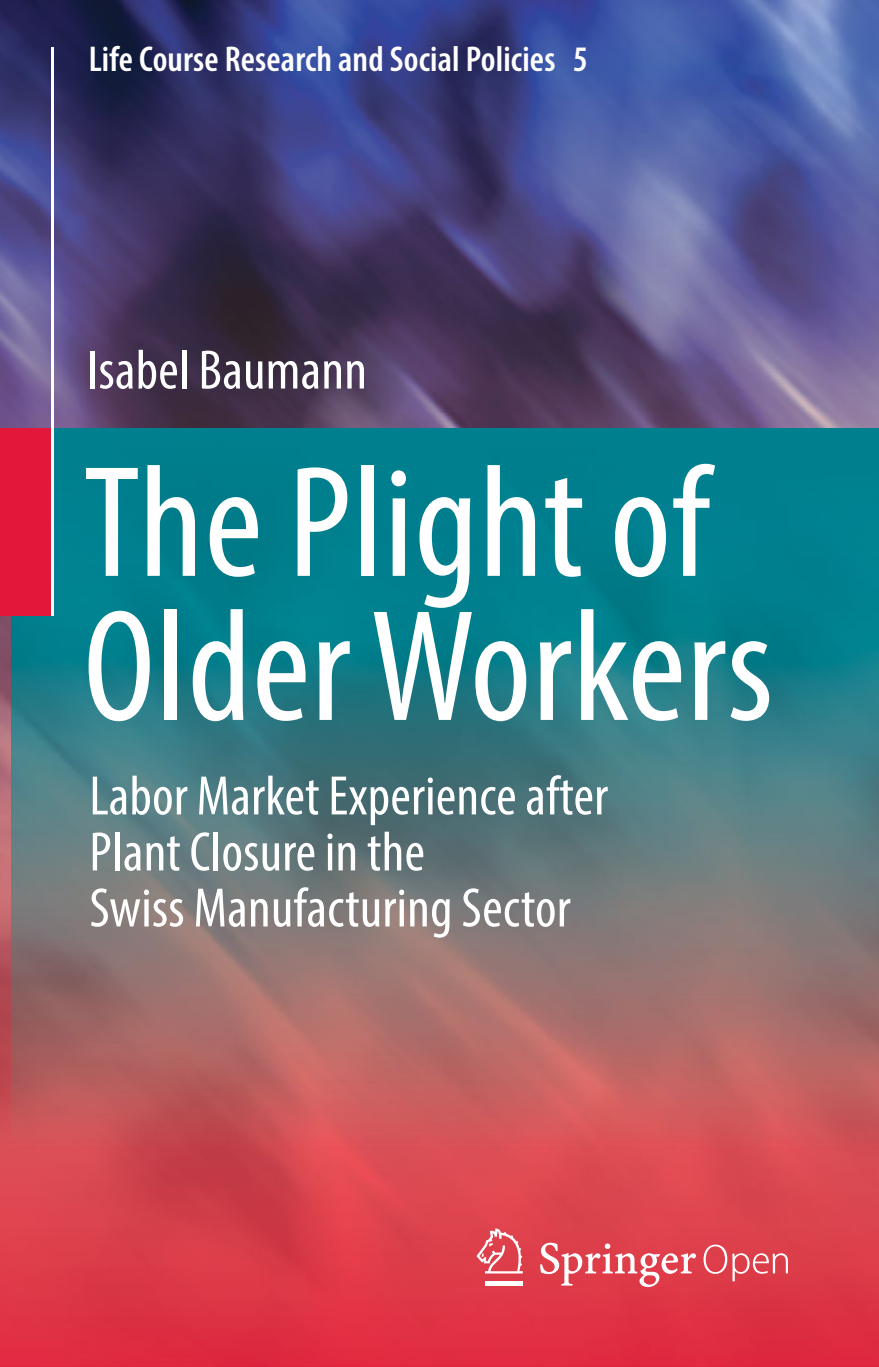
<style>
.page{position:relative;width:879px;height:1367px;background:#fff}
.page>*{position:absolute;margin:0;border:0;box-sizing:border-box;transform-origin:0 0}
.t1{font:condensed 160px/144px "Kbtmpx Msbvgc Myriad Pro";letter-spacing:.005em;color:#fff}
.t2{font:condensed 56px/56px "Kbtmpx Msbvgc Myriad Pro";letter-spacing:.005em;color:#fff}
.t3{font:600 condensed 36px "Jkwpcc Hldnwc Myriad Pro";letter-spacing:.005em;color:#fff}
</style>
<div class="page">
<img style="left:0;top:0;width:879px;height:71px">
<img style="left:0;top:71px;width:879px;height:357px">
<img style="left:180px;top:1148px;width:699px;height:218px">
<img style="left:0;top:1094px;width:180px;height:272px">
<img style="left:0;top:615px;width:11px;height:479px">
<img style="left:11px;top:428px;width:868px;height:720px">
<div style="left:0;top:428px;width:51px;height:187px;background:#e21739"></div>
<hr style="left:51px;top:47px;width:2px;height:568px;background:#fff">
<svg style="left:477px;top:1228px;width:46px;height:45px"></svg>
<div style="left:485px;top:1280px;width:38px;height:5px;background:#fff"></div>
<svg style="left:540px;top:1242px;width:156px;height:44px"></svg>
<svg style="left:703px;top:1244px;width:85px;height:37px;background:#e25d67"></svg>
<p class="t3" style="left:89px;top:39px;width:501px">Life Course Research and Social Policies 5</p>
<p class="t2" style="left:87px;top:341px;width:281px">Isabel Baumann</p>
<h1 class="t1" style="left:83px;top:449px;width:691px">The Plight of<br>Older Workers</h1>
<p class="t2" style="left:89px;top:767px;width:520px">Labor Market Experience after<br>Plant Closure in the<br>Swiss Manufacturing Sector</p>
</div>
